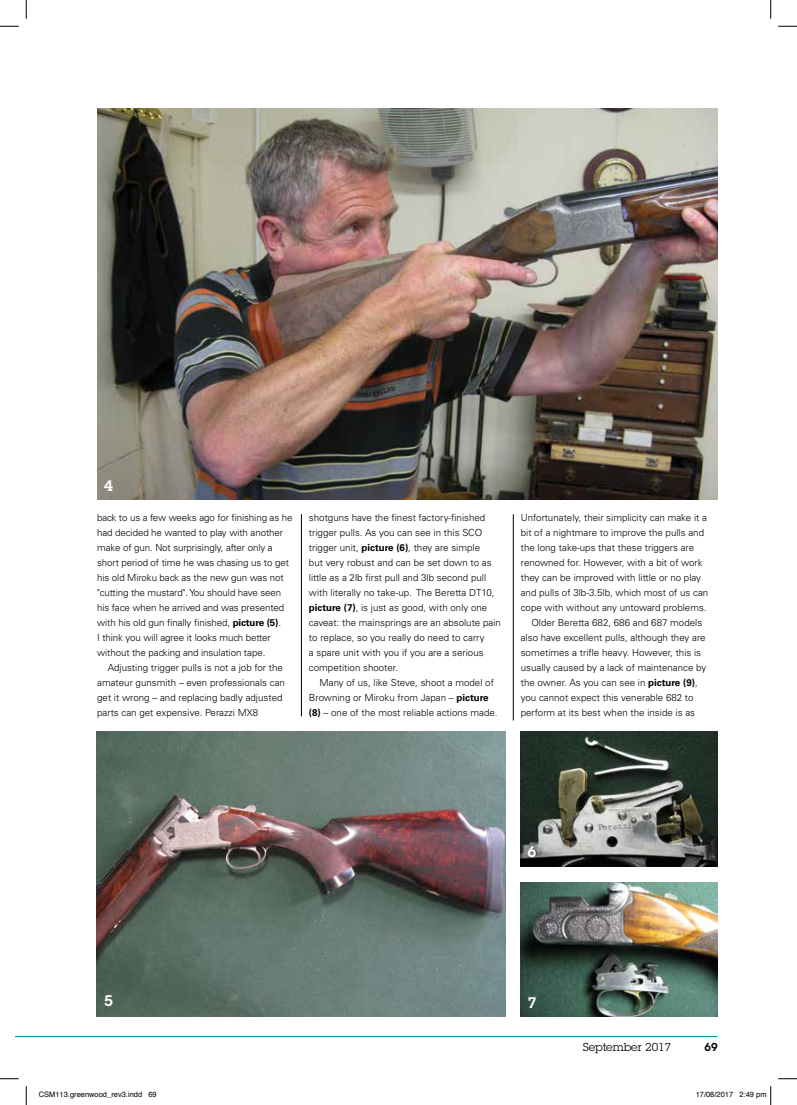
<style>
.page{position:relative;width:797px;height:1105px;background:#fff}
.page>*{position:absolute;margin:0;border:0;box-sizing:border-box;transform-origin:0 0}
.t1{font:600 15px "Lubalin Graph Std";color:#fff}
.t2{font:11.25px "Lubalin Graph Std";color:#000}
.t3{font:600 11.25px "Lubalin Graph Std";color:#000}
.t4{font:300 9.75px/15px "Univers";color:#000}
.t5{font:7.5px "Helvetica";color:#000}
.s1{font-weight:700}
</style>
<div class="page">
<hr style="left:16px;top:1036px;width:701px;height:1px;background:#007d9b">
<hr style="left:301px;top:514px;width:1px;height:202px;background:#010002">
<hr style="left:513px;top:514px;width:1px;height:206px;background:#010002">
<img style="left:97px;top:108px;width:620px;height:391px">
<img style="left:97px;top:731px;width:409px;height:285px">
<img style="left:520px;top:882px;width:197px;height:135px">
<img style="left:520px;top:731px;width:197px;height:135px">
<svg style="left:0;top:25px;width:19px;height:2px"></svg>
<svg style="left:778px;top:25px;width:19px;height:2px"></svg>
<svg style="left:0;top:1078px;width:19px;height:1px"></svg>
<svg style="left:778px;top:1078px;width:19px;height:1px"></svg>
<svg style="left:25px;top:0;width:2px;height:19px"></svg>
<svg style="left:25px;top:1086px;width:2px;height:19px"></svg>
<svg style="left:770px;top:0;width:1px;height:19px"></svg>
<svg style="left:770px;top:1086px;width:1px;height:19px"></svg>
<h1 class="t1" style="left:104px;top:475px;width:10px">4</h1>
<p class="t4" style="left:97px;top:510px;width:197px">back to us a few weeks ago for finishing as he had decided he wanted to play with another make of gun. Not surprisingly, after only a short period of time he was chasing us to get his old Miroku back as the new gun was not "cutting the mustard". You should have seen his face when he arrived and was presented with his old gun finally finished, <span class="s1">picture (5)</span>.<br>I think you will agree it looks much better without the packing and insulation tape.</p>
<p class="t4" style="left:97px;top:660px;width:189px;text-indent:11px">Adjusting trigger pulls is not a job for the amateur gunsmith – even professionals can get it wrong – and replacing badly adjusted parts can get expensive. Perazzi MX8</p>
<p class="t4" style="left:309px;top:510px;width:193px">shotguns have the finest factory-finished trigger pulls. As you can see in this SCO trigger unit, <span class="s1">picture (6)</span>, they are simple<br>but very robust and can be set down to as little as a 2lb first pull and 3lb second pull with literally no take-up. The Beretta DT10, <span class="s1">picture (7)</span>, is just as good, with only one caveat: the mainsprings are an absolute pain to replace, so you really do need to carry<br>a spare unit with you if you are a serious competition shooter.</p>
<p class="t4" style="left:309px;top:675px;width:190px;text-indent:11px">Many of us, like Steve, shoot a model of<br>Browning or Miroku from Japan – <span class="s1">picture (8)</span> – one of the most reliable actions made.</p>
<p class="t4" style="left:520px;top:510px;width:188px">Unfortunately, their simplicity can make it a</p>
<p class="t4" style="left:520px;top:525px;width:185px">bit of a nightmare to improve the pulls and</p>
<p class="t4" style="left:520px;top:540px;width:175px">the long take-ups that these triggers are</p>
<p class="t4" style="left:520px;top:555px;width:183px">renowned for. However, with a bit of work</p>
<p class="t4" style="left:520px;top:570px;width:182px">they can be improved with little or no play</p>
<p class="t4" style="left:520px;top:585px;width:189px">and pulls of 3lb-3.5lb, which most of us can</p>
<p class="t4" style="left:520px;top:600px;width:187px">cope with without any untoward problems.</p>
<p class="t4" style="left:531px;top:615px;width:172px">Older Beretta 682, 686 and 687 models</p>
<p class="t4" style="left:520px;top:630px;width:186px">also have excellent pulls, although they are</p>
<p class="t4" style="left:520px;top:645px;width:182px">sometimes a trifle heavy. However, this is</p>
<p class="t4" style="left:520px;top:660px;width:187px">usually caused by a lack of maintenance by</p>
<p class="t4" style="left:520px;top:675px;width:178px">the owner. As you can see in <span class="s1">picture (9)</span>,</p>
<p class="t4" style="left:520px;top:690px;width:174px">you cannot expect this venerable 682 to</p>
<p class="t4" style="left:520px;top:705px;width:176px">perform at its best when the inside is as</p>
<h1 class="t1" style="left:527px;top:842px;width:10px">6</h1>
<h1 class="t1" style="left:104px;top:990px;width:10px">5</h1>
<h1 class="t1" style="left:528px;top:992px;width:10px">7</h1>
<p class="t2" style="left:583px;top:1039px;width:90px">September 2017</p>
<p class="t3" style="left:704px;top:1039px;width:15px">69</p>
<p class="t5" style="left:39px;top:1089px;width:119px">CSM113.greenwood_rev3.indd 69</p>
<p class="t5" style="left:695px;top:1089px;width:72px">17/08/2017 2:49 pm</p>
</div>
